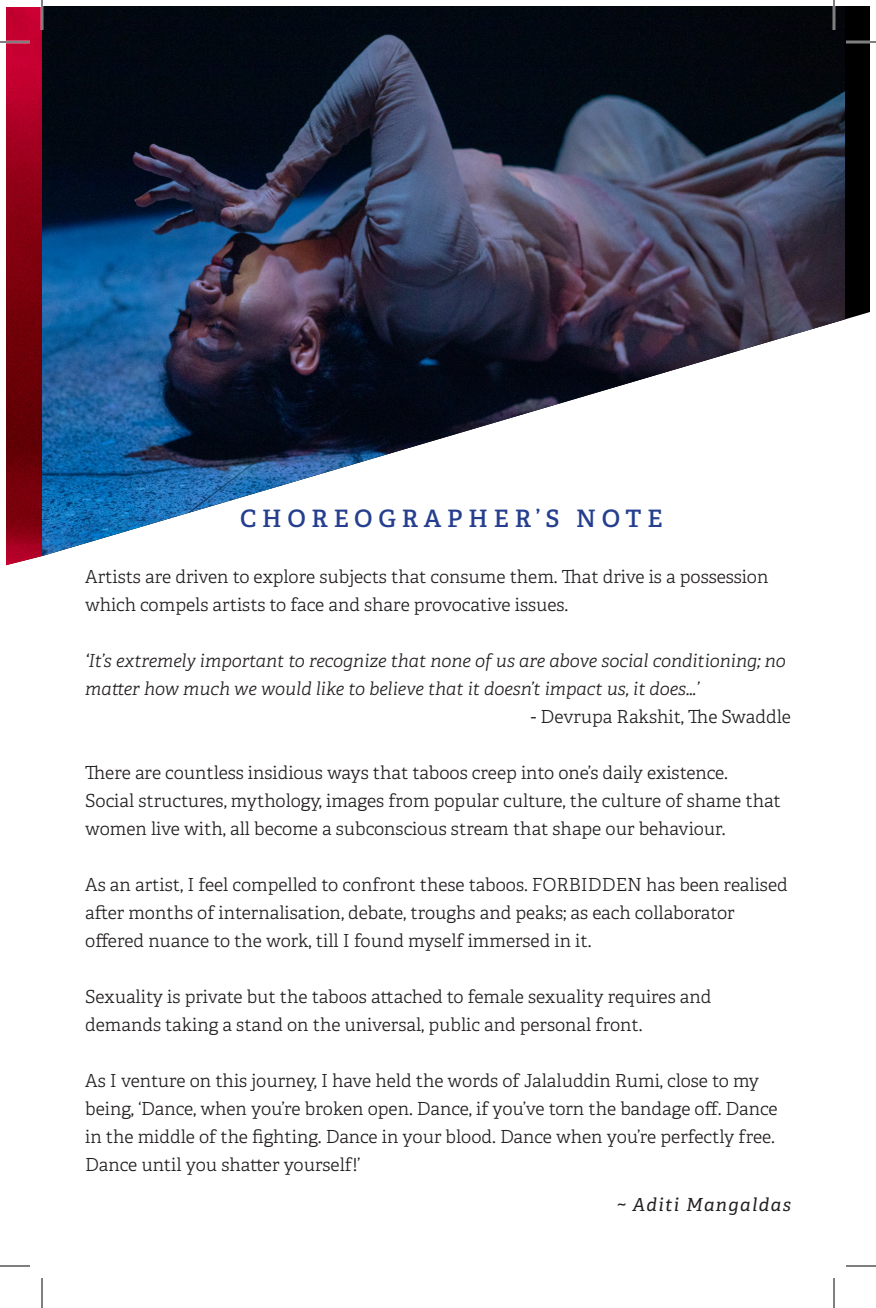
<style>
.page{position:relative;width:876px;height:1308px;background:#fff}
.page>*{position:absolute;margin:0;border:0;box-sizing:border-box;transform-origin:0 0}
.t1{font:600 24px "Adelle";letter-spacing:.24em;color:#253f8e}
.t2{font:300 18px/28px "Adelle";color:#231f20}
.t3{font:italic 300 18px/28px "Adelle";color:#231f20}
.t4{font:italic 18px "Adelle";letter-spacing:.08em;color:#231f20}
.s1{font-weight:400}
</style>
<div class="page">
<img style="left:6px;top:7px;width:36px;height:558px">
<div style="left:845px;top:6px;width:25px;height:314px;background:#000"></div>
<img style="left:42px;top:6px;width:803px;height:550px">
<hr style="left:0;top:41px;width:30px;height:2px;background:#fff">
<hr style="left:846px;top:41px;width:30px;height:2px;background:#fff">
<hr style="left:41px;top:0;width:2px;height:30px;background:#fff">
<hr style="left:833px;top:0;width:2px;height:30px;background:#fff">
<hr style="left:0;top:42px;width:30px;height:1px;background:#000">
<hr style="left:846px;top:42px;width:30px;height:1px;background:#000">
<hr style="left:0;top:1266px;width:30px;height:1px;background:#000">
<hr style="left:846px;top:1266px;width:30px;height:1px;background:#000">
<hr style="left:42px;top:0;width:1px;height:30px;background:#000">
<hr style="left:42px;top:1278px;width:1px;height:30px;background:#000">
<hr style="left:834px;top:0;width:1px;height:30px;background:#000">
<hr style="left:834px;top:1278px;width:1px;height:30px;background:#000">
<p class="t1" style="left:240px;top:503px;width:424px">CHOREOGRAPHER’S NOTE</p>
<p class="t2" style="left:85px;top:563px;width:685px">Artists are driven to explore subjects that consume them. That drive is a possession which compels artists to face and share provocative issues.</p>
<p class="t3" style="left:85px;top:647px;width:702px"><span class="s1">‘</span>It’s extremely important to recognize that none of us are above social conditioning; no matter how much we would like to believe that it doesn’t impact us, it does…’</p>
<p class="t2" style="left:531px;top:703px;width:261px">- Devrupa Rakshit, The Swaddle</p>
<p class="t2" style="left:85px;top:759px;width:697px">There are countless insidious ways that taboos creep into one’s daily existence.<br>Social structures, mythology, images from popular culture, the culture of shame that women live with, all become a subconscious stream that shape our behaviour.</p>
<p class="t2" style="left:85px;top:871px;width:704px">As an artist, I feel compelled to confront these taboos. FORBIDDEN has been realised after months of internalisation, debate, troughs and peaks; as each collaborator offered nuance to the work, till I found myself immersed in it.</p>
<p class="t2" style="left:85px;top:983px;width:628px">Sexuality is private but the taboos attached to female sexuality requires and demands taking a stand on the universal, public and personal front.</p>
<p class="t2" style="left:85px;top:1067px;width:694px">As I venture on this journey, I have held the words of Jalaluddin Rumi, close to my being, ‘Dance, when you’re broken open. Dance, if you’ve torn the bandage off. Dance in the middle of the fighting. Dance in your blood. Dance when you’re perfectly free.<br>Dance until you shatter yourself!’</p>
<p class="t4" style="left:617px;top:1193px;width:175px">~ Aditi Mangaldas</p>
</div>
